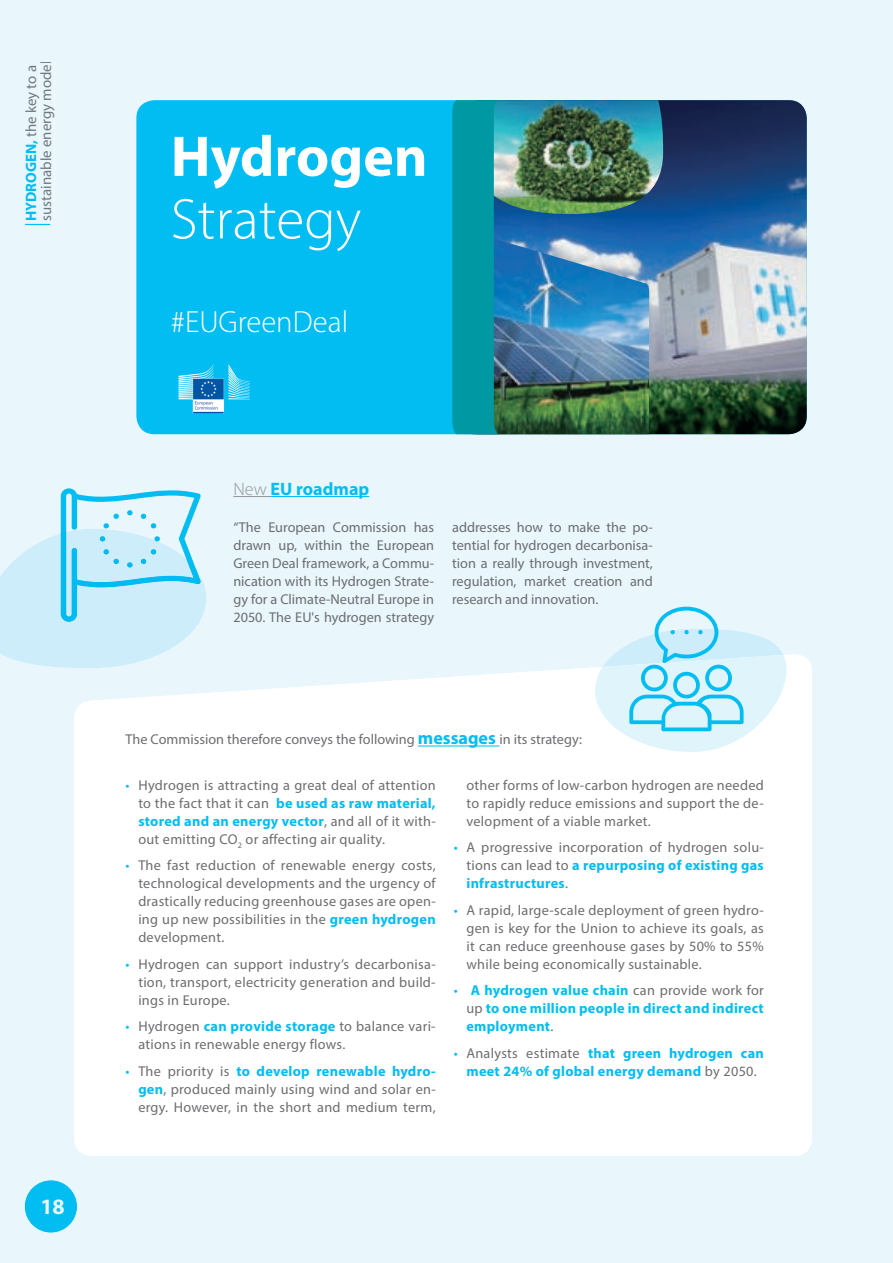
<style>
.page{position:relative;width:893px;height:1263px;background:#fff}
.page>*{position:absolute;margin:0;border:0;box-sizing:border-box;transform-origin:0 0}
.t1{font:700 57.75px "Myriad Pro";color:#fff}
.t2{font:300 57.75px "Myriad Pro";color:#fff}
.t3{font:300 30.75px "Myriad Pro";color:#fff}
.t4{font:700 22.05px "Myriad Pro";color:#fff}
.t5{font:700 18px "Myriad Pro";color:#01bdf2}
.t6{font:15px/15px "Myriad Pro";color:#6c6d70}
.t7{font:14.25px/18px "Myriad Pro";letter-spacing:.02em;color:#6c6d70;text-align:justify}
.t8{font:700 14.25px/18px "Myriad Pro";letter-spacing:.02em;color:#01bdf2;text-align:justify}
.t9{font:14.25px "Myriad Pro";color:#6c6d70}
.s1{font-weight:700;color:#01bdf2}
.s2{font-weight:300;color:#939598}
.s3{font-weight:700;font-size:18px;color:#01bdf2}
.s4{color:#01bdf2}
.s5{font-weight:400}
.s6{font-weight:400;color:#6c6d70}
</style>
<div class="page">
<div style="left:0;top:0;width:892px;height:1263px;background:#e9f7fd"></div>
<div style="left:26px;top:140px;width:12px;height:80px;background:#e9f7fd"></div>
<div style="left:25px;top:65px;width:14px;height:75px;background:#e9f7fd"></div>
<div style="left:40px;top:62px;width:14px;height:158px;background:#e9f7fd"></div>
<svg style="left:25px;top:224px;width:25px;height:1px"></svg>
<svg style="left:25px;top:1180px;width:52px;height:52px;background:#38caf4"></svg>
<div style="left:42px;top:1199px;width:22px;height:15px;background:#01bdf2"></div>
<svg style="left:74px;top:654px;width:737px;height:502px"></svg>
<hr style="left:233px;top:496px;width:37px;height:1px;background:#939598">
<hr style="left:270px;top:496px;width:99px;height:1px;background:#01bdf2">
<hr style="left:418px;top:746px;width:81px;height:1px;background:#01bdf2">
<svg style="left:595px;top:607px;width:191px;height:145px;background:#cceffb"></svg>
<svg style="left:0;top:488px;width:206px;height:180px;background:#c3ebfa"></svg>
<div style="left:136px;top:100px;width:670px;height:334px;background:#01bdf2;border-radius:18px"></div>
<img style="left:512px;top:100px;width:294px;height:334px">
<img style="left:512px;top:100px;width:151px;height:114px">
<img style="left:512px;top:233px;width:137px;height:201px">
<svg style="left:452px;top:100px;width:60px;height:334px;background:#1094a3"></svg>
<svg style="left:178px;top:364px;width:72px;height:50px"></svg>
<p class="t6" style="left:23px;top:221px;width:161px;rotate:-90deg"><span class="s1">HYDROGEN,</span> the key to a sustainable energy model</p>
<h3 class="t4" style="left:40px;top:1192px;width:26px">18</h3>
<h1 class="t1" style="left:171px;top:119px;width:258px">Hydrogen</h1>
<h1 class="t2" style="left:171px;top:184px;width:192px">Strategy</h1>
<h2 class="t3" style="left:171px;top:303px;width:179px">#EUGreenDeal</h2>
<p class="t5" style="left:233px;top:477px;width:137px"><span class="s2">New</span> EU roadmap</p>
<p class="t7" style="left:233px;top:518px;width:202px">“The European Commission has drawn up, within the European Green Deal framework, a Commu&shy;nication with its Hydrogen Strate&shy;gy for a Climate-Neutral Europe in 2050. The EU's hydrogen strategy</p>
<p class="t7" style="left:452px;top:518px;width:202px">addresses how to make the po&shy;tential for hydrogen decarbonisa&shy;tion a really through investment, regulation, market creation and research and innovation.</p>
<p class="t9" style="left:125px;top:731px;width:458px">The Commission therefore conveys the following <span class="s3">messages</span> in its strategy:</p>
<p class="t7" style="left:138px;top:776px;width:299px;text-indent:-13px"><span class="s4">•</span> Hydrogen is attracting a great deal of attention to the fact that it can <span class="s1">be used as raw material, stored and an energy vector</span>, and all of it with&shy;out emitting CO<sub>2</sub> or affecting air quality.</p>
<p class="t7" style="left:138px;top:856px;width:299px;text-indent:-13px"><span class="s4">•</span> The fast reduction of renewable energy costs, technological developments and the urgency of drastically reducing greenhouse gases are open&shy;ing up new possibilities in the <span class="s1">green hydrogen </span>development.</p>
<p class="t7" style="left:138px;top:955px;width:299px;text-indent:-13px"><span class="s4">•</span> Hydrogen can support industry’s decarbonisa&shy;tion, transport, electricity generation and build&shy;ings in Europe.</p>
<p class="t7" style="left:138px;top:1017px;width:299px;text-indent:-13px"><span class="s4">•</span> Hydrogen <span class="s1">can provide storage</span> to balance vari&shy;ations in renewable energy flows.</p>
<p class="t7" style="left:138px;top:1062px;width:299px;text-indent:-13px"><span class="s4">•</span> The priority is <span class="s1">to develop renewable hydro&shy;gen</span>, produced mainly using wind and solar en&shy;ergy. However, in the short and medium term,</p>
<p class="t7" style="left:466px;top:776px;width:299px">other forms of low-carbon hydrogen are needed to rapidly reduce emissions and support the de&shy;velopment of a viable market.</p>
<p class="t7" style="left:466px;top:838px;width:299px;text-indent:-13px"><span class="s4">•</span> A progressive incorporation of hydrogen solu&shy;tions can lead to <span class="s1">a repurposing of existing gas infrastructures</span>.</p>
<p class="t7" style="left:466px;top:901px;width:299px;text-indent:-13px"><span class="s4">•</span> A rapid, large-scale deployment of green hydro&shy;gen is key for the Union to achieve its goals, as it can reduce greenhouse gases by 50% to 55% while being economically sustainable.</p>
<p class="t8" style="left:466px;top:981px;width:299px;text-indent:-13px"><span class="s5">•</span> A hydrogen value chain <span class="s6">can provide work for up</span> to one million people in direct and indirect employment<span class="s6">.</span></p>
<p class="t8" style="left:453px;top:1043px;width:311px;text-align:center"><span class="s5">•</span> <span class="s6">Analysts estimate</span> that green hydrogen can meet 24% of global energy demand <span class="s6">by 2050.</span></p>
</div>
